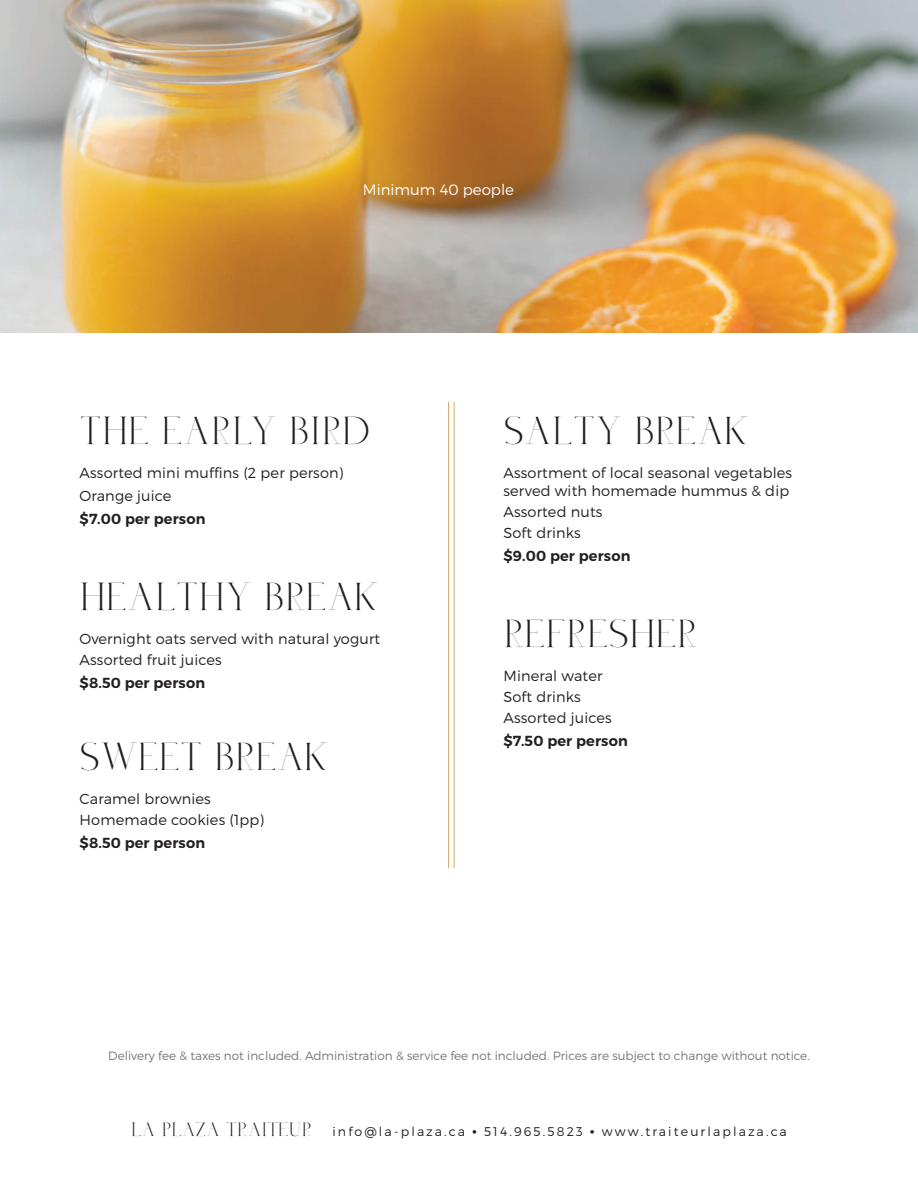
<style>
.page{position:relative;width:918px;height:1188px;background:#fff}
.page>*{position:absolute;margin:0;border:0;box-sizing:border-box;transform-origin:0 0}
.t1{font:39.3px "Modernica Tropico";color:#231f20}
.t2{font:300 15px "Montserrat";color:#fff}
.t3{font:300 14.55px/21px "Montserrat";letter-spacing:.01em;color:#231f20}
.t4{font:600 14.55px "Montserrat";letter-spacing:.01em;color:#231f20}
.t5{font:300 12.6px "Montserrat";letter-spacing:.17em;color:#231f20}
.t6{font:300 12px "Montserrat";color:#757679}
.s1{font-family:"Modernica Tropico";font-weight:400;font-size:19.5px}
.s2{font-family:"Eurostile";font-weight:400}
</style>
<div class="page">
<img style="left:0;top:0;width:918px;height:333px">
<hr style="left:448px;top:402px;width:1px;height:466px;background:#d5a86e">
<hr style="left:454px;top:402px;width:1px;height:466px;background:#d5a86e">
<p class="t2" style="left:363px;top:181px;width:153px">Minimum 40 people</p>
<h1 class="t1" style="left:80px;top:409px;width:292px">THE EARLY BIRD</h1>
<p class="t3" style="left:80px;top:461px;width:265px;line-height:23.2px">Assorted mini muffins (2 per person)<br>Orange juice</p>
<p class="t4" style="left:80px;top:510px;width:127px">$7.00 per person</p>
<h1 class="t1" style="left:80px;top:575px;width:52px">HEALTHY</h1>
<h1 class="t1" style="left:265px;top:575px;width:116px">BREAK</h1>
<p class="t3" style="left:80px;top:628px;width:302px">Overnight oats served with natural yogurt<br>Assorted fruit juices</p>
<p class="t4" style="left:80px;top:674px;width:127px">$8.50 per person</p>
<h1 class="t1" style="left:80px;top:735px;width:247px">SWEET BREAK</h1>
<p class="t3" style="left:80px;top:788px;width:186px">Caramel brownies<br>Homemade cookies (1pp)</p>
<p class="t4" style="left:80px;top:834px;width:127px">$8.50 per person</p>
<h1 class="t1" style="left:504px;top:409px;width:46px">SALTY</h1>
<h1 class="t1" style="left:635px;top:409px;width:116px">BREAK</h1>
<p class="t3" style="left:504px;top:463px;width:290px;line-height:18px">Assortment of local seasonal vegetables served with homemade hummus &amp; dip</p>
<p class="t3" style="left:504px;top:501px;width:101px">Assorted nuts<br>Soft drinks</p>
<p class="t4" style="left:504px;top:547px;width:128px">$9.00 per person</p>
<h1 class="t1" style="left:504px;top:612px;width:196px">REFRESHER</h1>
<p class="t3" style="left:504px;top:665px;width:110px">Mineral water<br>Soft drinks<br>Assorted juices</p>
<p class="t4" style="left:504px;top:732px;width:126px">$7.50 per person</p>
<p class="t6" style="left:108px;top:1049px;width:703px">Delivery fee &amp; taxes not included. Administration &amp; service fee not included. Prices are subject to change without notice.</p>
<p class="t5" style="left:131px;top:1124px;width:657px"><span class="s1">LA PLAZA TRAITEUR</span> info@la-plaza.ca <span class="s2">•</span> 514.965.5823 <span class="s2">•</span> www.traiteurlaplaza.ca</p>
</div>
